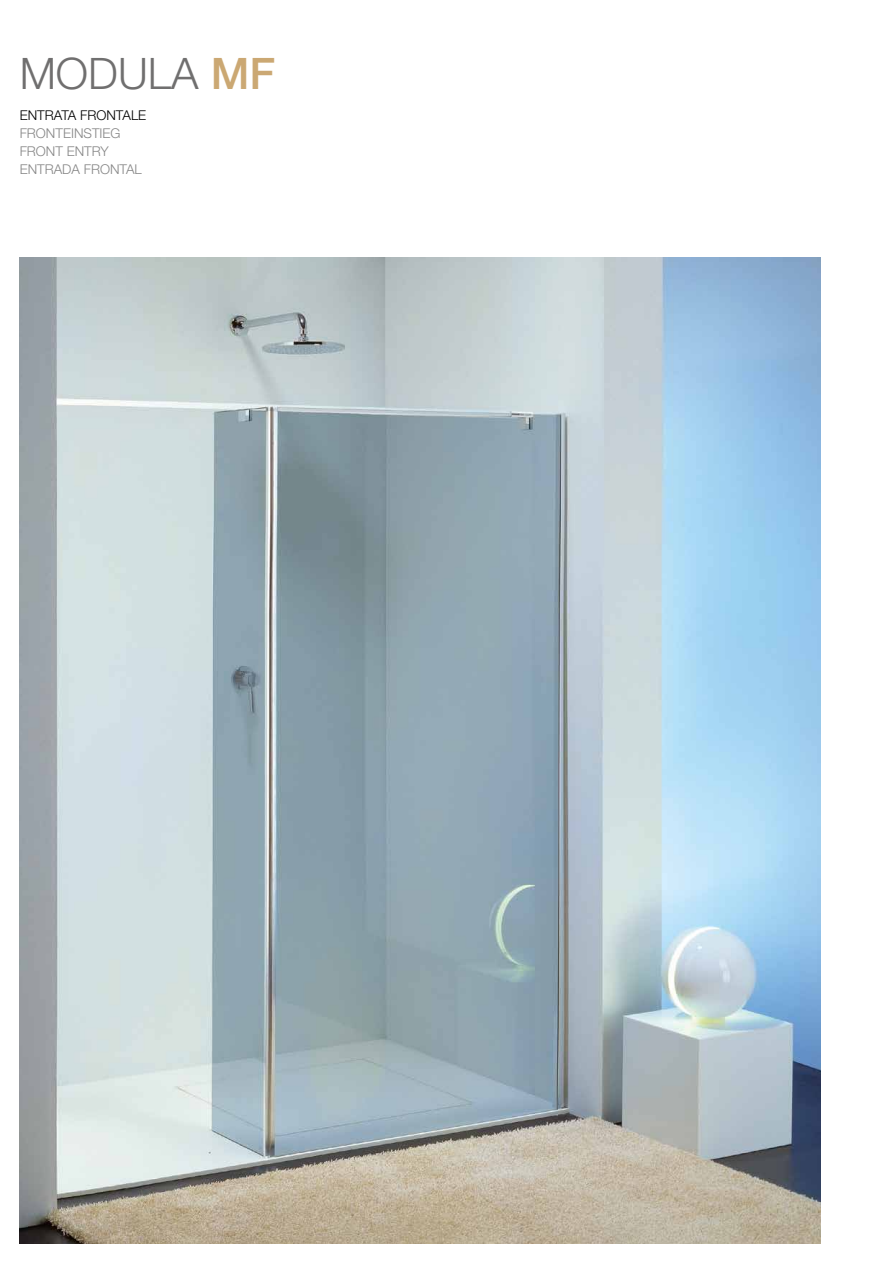
<style>
.page{position:relative;width:893px;height:1263px;background:#fff}
.page>*{position:absolute;margin:0;border:0;box-sizing:border-box;transform-origin:0 0}
.t1{font:300 43.5px "Helvetica Neue LT Std";color:#706f6f}
.t2{font:300 13.5px/18px "Helvetica Neue LT Std";color:#878787}
.t3{font:300 13.5px "Helvetica Neue LT Std";color:#000}
.s1{font-weight:500;color:#cba873}
</style>
<div class="page">
<img style="left:20px;top:258px;width:801px;height:986px">
<h1 class="t1" style="left:20px;top:47px;width:257px">MODULA <span class="s1">MF</span></h1>
<p class="t3" style="left:20px;top:107px;width:128px">ENTRATA FRONTALE</p>
<p class="t2" style="left:20px;top:124px;width:124px">FRONTEINSTIEG<br>FRONT ENTRY<br>ENTRADA FRONTAL</p>
</div>
